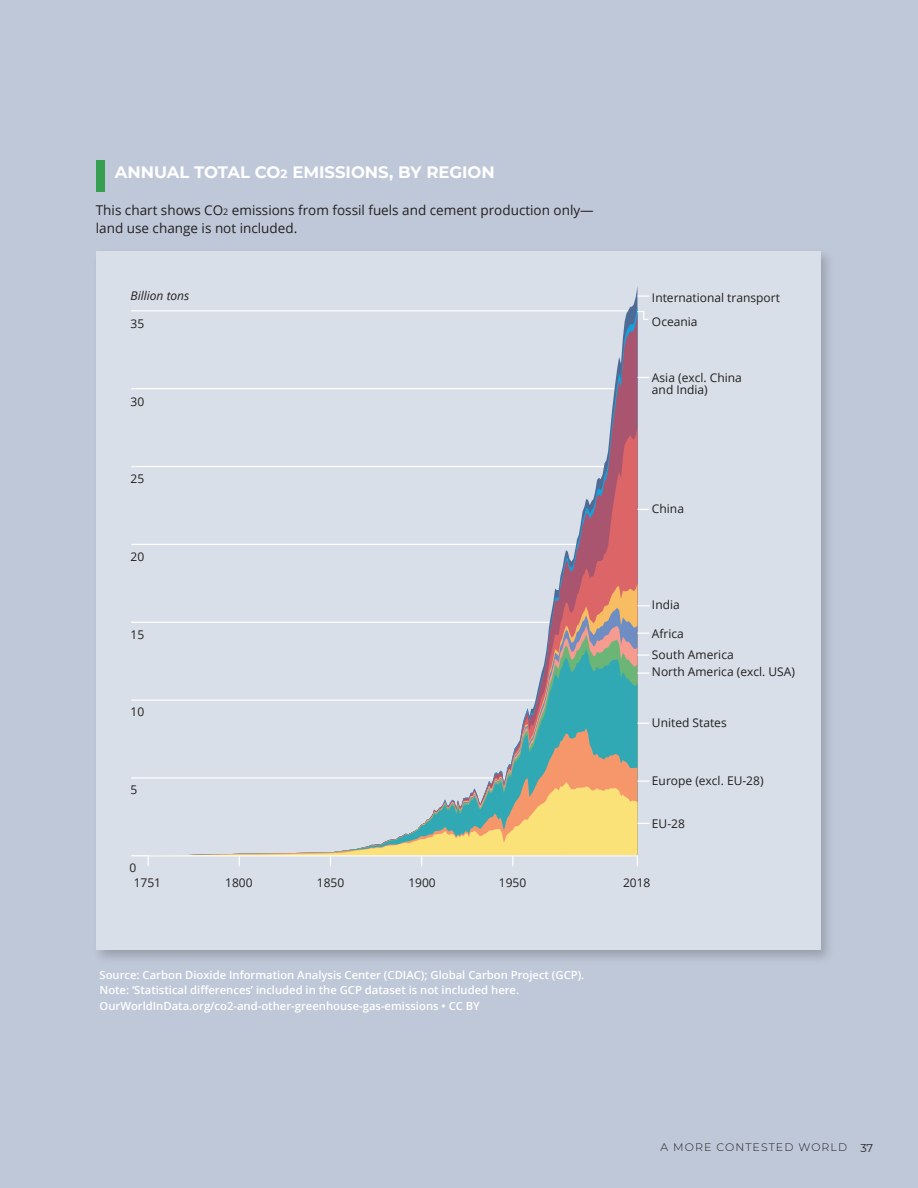
<style>
.page{position:relative;width:918px;height:1188px;background:#bfc8d8}
.page>*{position:absolute;margin:0;border:0;box-sizing:border-box;transform-origin:0 0}
.t1{font:700 16.5px "Montserrat";color:#fff}
.t2{font:13.5px/18px "Open Sans";color:#231f20}
.t3{font:12px/23.2px "Open Sans";color:#231f20}
.t4{font:italic 12px "Open Sans";color:#231f20}
.t5{font:600 11.25px/15.3px "Open Sans";color:#fff}
.t6{font:300 10.95px "Montserrat";letter-spacing:.1em;color:#231f20}
.s1{font-size:12px}
.s2{font-size:9px}
.s3{font-weight:400;font-size:11.25px}
</style>
<div class="page">
<img style="left:98px;top:251px;width:731px;height:708px">
<div style="left:96px;top:251px;width:724px;height:699px;background:#d8dfe8"></div>
<div style="left:96px;top:161px;width:9px;height:31px;background:#379f50"></div>
<hr style="left:131px;top:310px;width:506px;height:1px;background:#fff">
<hr style="left:131px;top:388px;width:506px;height:1px;background:#fff">
<hr style="left:131px;top:466px;width:506px;height:1px;background:#fff">
<hr style="left:131px;top:544px;width:506px;height:1px;background:#fff">
<hr style="left:131px;top:622px;width:506px;height:1px;background:#fff">
<hr style="left:131px;top:700px;width:506px;height:1px;background:#fff">
<hr style="left:131px;top:777px;width:506px;height:2px;background:#fff">
<svg style="left:610px;top:313px;width:27px;height:115px;fill:#aa5570"></svg>
<svg style="left:559px;top:428px;width:78px;height:156px"></svg>
<svg style="left:552px;top:584px;width:85px;height:24px;background:#d17b6e"></svg>
<svg style="left:148px;top:608px;width:489px;height:18px"></svg>
<svg style="left:548px;top:626px;width:89px;height:9px"></svg>
<svg style="left:546px;top:635px;width:91px;height:14px"></svg>
<svg style="left:148px;top:649px;width:489px;height:79px"></svg>
<svg style="left:148px;top:728px;width:489px;height:53px"></svg>
<hr style="left:131px;top:855px;width:507px;height:1px;background:#fff">
<svg style="left:638px;top:295px;width:12px;height:2px"></svg>
<svg style="left:638px;top:377px;width:12px;height:1px"></svg>
<svg style="left:638px;top:509px;width:12px;height:1px"></svg>
<svg style="left:638px;top:605px;width:12px;height:1px"></svg>
<svg style="left:638px;top:633px;width:12px;height:1px"></svg>
<svg style="left:638px;top:655px;width:12px;height:1px"></svg>
<svg style="left:638px;top:673px;width:12px;height:1px"></svg>
<svg style="left:638px;top:723px;width:12px;height:1px"></svg>
<svg style="left:148px;top:781px;width:502px;height:85px"></svg>
<svg style="left:636px;top:310px;width:13px;height:11px"></svg>
<p class="t1" style="left:115px;top:160px;width:382px">ANNUAL TOTAL CO<span class="s1">2</span> EMISSIONS, BY REGION</p>
<p class="t2" style="left:96px;top:201px;width:499px">This chart shows CO<span class="s2">2</span> emissions from fossil fuels and cement production only— land use change is not included.</p>
<p class="t4" style="left:131px;top:287px;width:60px">Billion tons</p>
<p class="t3" style="left:130px;top:312px;width:15px">35</p>
<p class="t3" style="left:130px;top:390px;width:15px">30</p>
<p class="t3" style="left:130px;top:467px;width:15px">25</p>
<p class="t3" style="left:130px;top:545px;width:15px">20</p>
<p class="t3" style="left:130px;top:622px;width:15px">15</p>
<p class="t3" style="left:130px;top:700px;width:15px">10</p>
<p class="t3" style="left:130px;top:778px;width:8px">5</p>
<p class="t3" style="left:130px;top:855px;width:8px">0</p>
<p class="t3" style="left:652px;top:286px;width:129px">International transport<br>Oceania</p>
<p class="t3" style="left:652px;top:371px;width:91px;line-height:12px">Asia (excl. China and India)</p>
<p class="t3" style="left:652px;top:497px;width:34px">China</p>
<p class="t3" style="left:652px;top:593px;width:29px">India</p>
<p class="t3" style="left:652px;top:622px;width:83px;line-height:21.3px">Africa<br>South America</p>
<p class="t3" style="left:652px;top:660px;width:144px">North America (excl. USA)</p>
<p class="t3" style="left:652px;top:711px;width:76px">United States</p>
<p class="t3" style="left:652px;top:768px;width:113px">Europe (excl. EU-28)</p>
<p class="t3" style="left:652px;top:812px;width:34px">EU-28</p>
<p class="t3" style="left:134px;top:870px;width:29px">1751</p>
<p class="t3" style="left:225px;top:870px;width:29px">1800</p>
<p class="t3" style="left:317px;top:870px;width:29px">1850</p>
<p class="t3" style="left:408px;top:870px;width:29px">1900</p>
<p class="t3" style="left:499px;top:870px;width:29px">1950</p>
<p class="t3" style="left:623px;top:870px;width:29px">2018</p>
<p class="t5" style="left:100px;top:967px;width:486px">Source: Carbon Dioxide Information Analysis Center (CDIAC); Global Carbon Project (GCP).<br>Note: ‘Statistical differences’ included in the GCP dataset is not included here.<br>OurWorldInData.org/co2-and-other-greenhouse-gas-emissions • CC BY</p>
<p class="t6" style="left:660px;top:1140px;width:214px">A MORE CONTESTED WORLD <span class="s3">37</span></p>
</div>
